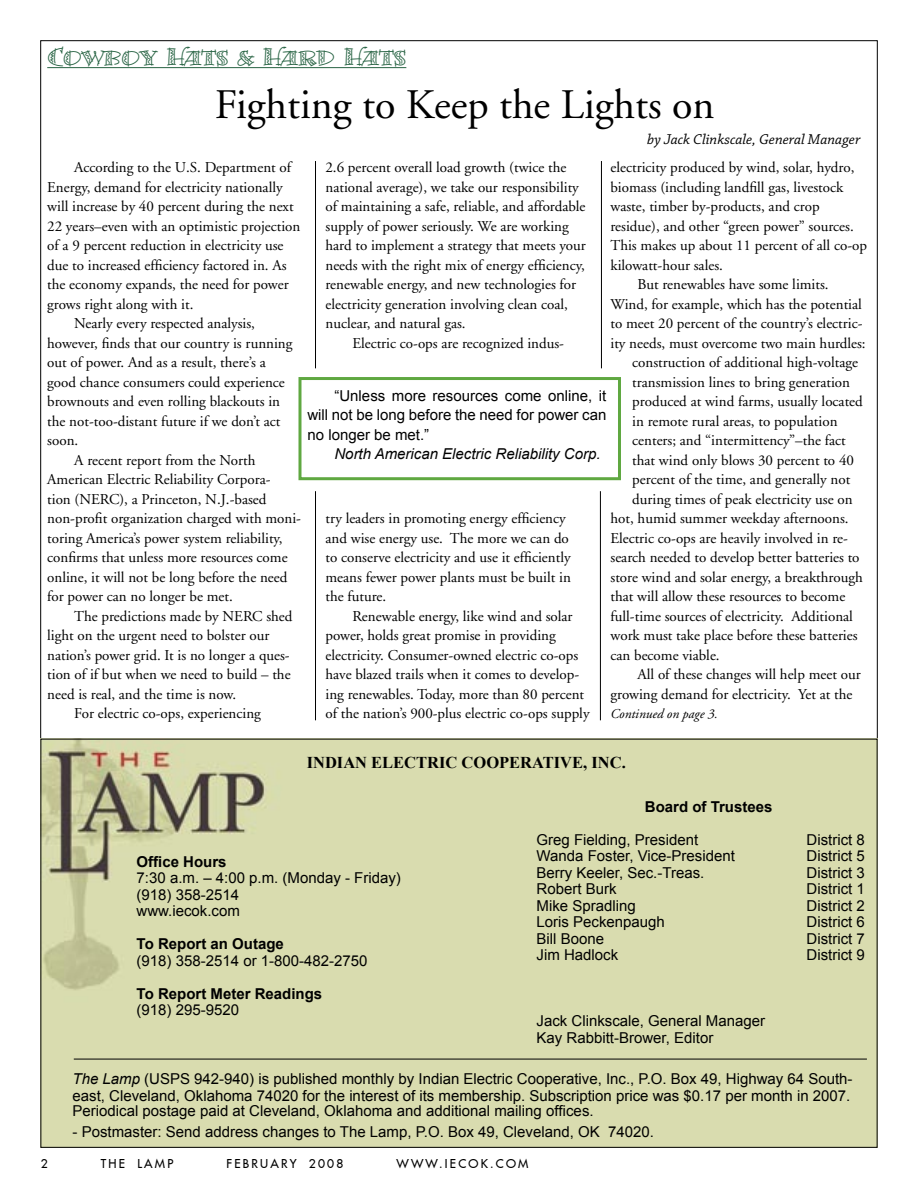
<style>
.page{position:relative;width:918px;height:1188px;background:#fff}
.page>*{position:absolute;margin:0;border:0;box-sizing:border-box;transform-origin:0 0}
.Body_Copy{font:42px "Adobe Garamond";color:#000}
.t1{font:22.5px "Bermuda LP Squiggle";color:#276343}
.t2{font:700 16.5px "Times New Roman";color:#000}
.Body_Copy-2{font:15px/19.5px "Adobe Garamond";color:#000}
.Body_Copy-3{font:15px/19.5px "Arial";color:#000}
.t3{font:700 15px "Arial";color:#000}
.Body_Copy-4{font:italic 15px "Arial";color:#000}
.t4{font:15px "Chaparral MM It 390 10";color:#000}
.Body_Copy-5{font:italic 13.5px "Adobe Garamond";color:#000}
.t5{font:12px "Fujiyama 2 Plain";letter-spacing:.185em;color:#000}
.s1{font-style:italic}
</style>
<div class="page">
<div style="left:42px;top:741px;width:834px;height:405px;background:#d9dcaf"></div>
<hr style="left:74px;top:1059px;width:793px;height:1px;background:#000">
<hr style="left:47px;top:67px;width:359px;height:1px;background:#276343">
<hr style="left:315px;top:161px;width:1px;height:207px;background:#000">
<hr style="left:601px;top:161px;width:1px;height:207px;background:#000">
<div style="left:298px;top:377px;width:323px;height:103px;border:3px solid #5fa841"></div>
<hr style="left:315px;top:491px;width:1px;height:229px;background:#000">
<hr style="left:600px;top:491px;width:1px;height:229px;background:#000">
<p class="t1" style="left:47px;top:43px;width:361px">Cowboy Hats &amp; Hard Hats</p>
<p class="Body_Copy" style="left:215px;top:82px;width:501px">Fighting to Keep the Lights on</p>
<p class="t4" style="left:647px;top:130px;width:215px">by Jack Clinkscale, General Manager</p>
<p class="Body_Copy-2" style="left:325px;top:158px;width:262px">2.6 percent overall load growth (twice the national average), we take our responsibility of maintaining a safe, reliable, and affordable supply of power seriously. We are working hard to implement a strategy that meets your needs with the right mix of energy efficiency, renewable energy, and new technologies for electricity generation involving clean coal, nuclear, and natural gas.</p>
<p class="Body_Copy-2" style="left:352px;top:333px;width:213px">Electric co-ops are recognized indus-</p>
<p class="Body_Copy-2" style="left:610px;top:158px;width:258px">electricity produced by wind, solar, hydro, biomass (including landfill gas, livestock waste, timber by-products, and crop residue), and other “green power” sources.<br>This makes up about 11 percent of all co-op kilowatt-hour sales.</p>
<p class="Body_Copy-2" style="left:637px;top:275px;width:193px">But renewables have some limits.</p>
<p class="Body_Copy-2" style="left:610px;top:294px;width:253px">Wind, for example, which has the potential</p>
<p class="Body_Copy-2" style="left:610px;top:314px;width:254px">to meet 20 percent of the country’s electric-</p>
<p class="Body_Copy-2" style="left:610px;top:333px;width:257px">ity needs, must overcome two main hurdles:</p>
<p class="Body_Copy-2" style="left:632px;top:353px;width:227px">construction of additional high-voltage</p>
<p class="Body_Copy-2" style="left:632px;top:372px;width:219px">transmission lines to bring generation</p>
<p class="Body_Copy-2" style="left:632px;top:392px;width:232px">produced at wind farms, usually located</p>
<p class="Body_Copy-2" style="left:632px;top:411px;width:207px">in remote rural areas, to population</p>
<p class="Body_Copy-2" style="left:632px;top:431px;width:215px">centers; and “intermittency”–the fact</p>
<p class="Body_Copy-2" style="left:632px;top:450px;width:223px">that wind only blows 30 percent to 40</p>
<p class="Body_Copy-2" style="left:632px;top:470px;width:220px">percent of the time, and generally not</p>
<p class="Body_Copy-2" style="left:632px;top:489px;width:222px">during times of peak electricity use on</p>
<p class="Body_Copy-2" style="left:610px;top:509px;width:240px">hot, humid summer weekday afternoons.</p>
<p class="Body_Copy-2" style="left:610px;top:528px;width:239px">Electric co-ops are heavily involved in re-</p>
<p class="Body_Copy-2" style="left:610px;top:548px;width:251px">search needed to develop better batteries to</p>
<p class="Body_Copy-2" style="left:610px;top:567px;width:254px">store wind and solar energy, a breakthrough</p>
<p class="Body_Copy-2" style="left:610px;top:587px;width:236px">that will allow these resources to become</p>
<p class="Body_Copy-2" style="left:610px;top:606px;width:244px">full-time sources of electricity. Additional</p>
<p class="Body_Copy-2" style="left:610px;top:626px;width:249px">work must take place before these batteries</p>
<p class="Body_Copy-2" style="left:610px;top:645px;width:111px">can become viable.</p>
<p class="Body_Copy-2" style="left:610px;top:665px;width:252px;text-indent:27px">All of these changes will help meet our growing demand for electricity. Yet at the</p>
<p class="Body_Copy-2" style="left:47px;top:158px;width:255px;text-indent:27px">According to the U.S. Department of Energy, demand for electricity nationally will increase by 40 percent during the next 22 years–even with an optimistic projection of a 9 percent reduction in electricity use due to increased efficiency factored in. As the economy expands, the need for power grows right along with it.</p>
<p class="Body_Copy-2" style="left:47px;top:314px;width:247px;text-indent:27px">Nearly every respected analysis, however, finds that our country is running out of power. And as a result, there’s a good chance consumers could experience brownouts and even rolling blackouts in the not-too-distant future if we don’t act soon.</p>
<p class="Body_Copy-2" style="left:47px;top:451px;width:255px;text-indent:27px">A recent report from the North American Electric Reliability Corpora-<br>tion (NERC), a Princeton, N.J.-based non-profit organization charged with moni&shy;toring America’s power system reliability, confirms that unless more resources come online, it will not be long before the need for power can no longer be met.</p>
<p class="Body_Copy-2" style="left:47px;top:607px;width:247px;text-indent:27px">The predictions made by NERC shed light on the urgent need to bolster our nation’s power grid. It is no longer a ques&shy;tion of if but when we need to build – the need is real, and the time is now.</p>
<p class="Body_Copy-2" style="left:74px;top:704px;width:188px">For electric co-ops, experiencing</p>
<p class="Body_Copy-3" style="left:307px;top:386px;width:300px;text-align:justify;text-indent:27px">“Unless more resources come online, it will not be long before the need for power can no longer be met.”</p>
<p class="Body_Copy-4" style="left:334px;top:444px;width:268px">North American Electric Reliability Corp.</p>
<p class="Body_Copy-2" style="left:325px;top:509px;width:247px">try leaders in promoting energy efficiency and wise energy use. The more we can do to conserve electricity and use it efficiently means fewer power plants must be built in the future.</p>
<p class="Body_Copy-2" style="left:325px;top:606px;width:266px;text-indent:27px">Renewable energy, like wind and solar power, holds great promise in providing electricity. Consumer-owned electric co-ops have blazed trails when it comes to develop&shy;ing renewables. Today, more than 80 percent of the nation’s 900-plus electric co-ops supply</p>
<p class="Body_Copy-5" style="left:610px;top:706px;width:109px">Continued on page 3.</p>
<p class="t2" style="left:307px;top:751px;width:321px">INDIAN ELECTRIC COOPERATIVE, INC.</p>
<p class="t3" style="left:137px;top:852px;width:92px">Office Hours</p>
<p class="Body_Copy-3" style="left:137px;top:869px;width:266px">7:30 a.m. – 4:00 p.m. (Monday - Friday)</p>
<p class="Body_Copy-3" style="left:137px;top:885px;width:104px">(918) 358-2514</p>
<p class="Body_Copy-3" style="left:137px;top:902px;width:105px">www.iecok.com</p>
<p class="t3" style="left:137px;top:934px;width:149px">To Report an Outage</p>
<p class="Body_Copy-3" style="left:137px;top:951px;width:232px">(918) 358-2514 or 1-800-482-2750</p>
<p class="t3" style="left:137px;top:984px;width:187px">To Report Meter Readings</p>
<p class="Body_Copy-3" style="left:137px;top:1001px;width:104px">(918) 295-9520</p>
<p class="t3" style="left:645px;top:797px;width:129px">Board of Trustees</p>
<p class="Body_Copy-3" style="left:537px;top:830px;width:163px">Greg Fielding, President</p>
<p class="Body_Copy-3" style="left:807px;top:830px;width:60px">District 8</p>
<p class="Body_Copy-3" style="left:537px;top:847px;width:200px">Wanda Foster, Vice-President</p>
<p class="Body_Copy-3" style="left:807px;top:847px;width:60px">District 5</p>
<p class="Body_Copy-3" style="left:537px;top:863px;width:169px">Berry Keeler, Sec.-Treas.</p>
<p class="Body_Copy-3" style="left:807px;top:863px;width:60px">District 3</p>
<p class="Body_Copy-3" style="left:537px;top:880px;width:82px">Robert Burk</p>
<p class="Body_Copy-3" style="left:807px;top:880px;width:60px">District 1</p>
<p class="Body_Copy-3" style="left:537px;top:896px;width:101px">Mike Spradling</p>
<p class="Body_Copy-3" style="left:807px;top:896px;width:60px">District 2</p>
<p class="Body_Copy-3" style="left:537px;top:913px;width:130px">Loris Peckenpaugh</p>
<p class="Body_Copy-3" style="left:807px;top:913px;width:60px">District 6</p>
<p class="Body_Copy-3" style="left:537px;top:929px;width:69px">Bill Boone</p>
<p class="Body_Copy-3" style="left:807px;top:929px;width:60px">District 7</p>
<p class="Body_Copy-3" style="left:537px;top:946px;width:83px">Jim Hadlock</p>
<p class="Body_Copy-3" style="left:807px;top:946px;width:60px">District 9</p>
<p class="Body_Copy-3" style="left:537px;top:1011px;width:230px">Jack Clinkscale, General Manager</p>
<p class="Body_Copy-3" style="left:537px;top:1028px;width:178px">Kay Rabbitt-Brower, Editor</p>
<p class="Body_Copy-3" style="left:73px;top:1071px;width:782px;line-height:16.5px"><span class="s1">The Lamp</span> (USPS 942-940) is published monthly by Indian Electric Cooperative, Inc., P.O. Box 49, Highway 64 South&shy;east, Cleveland, Oklahoma 74020 for the interest of its membership. Subscription price was $0.17 per month in 2007.</p>
<p class="Body_Copy-3" style="left:73px;top:1101px;width:523px">Periodical postage paid at Cleveland, Oklahoma and additional mailing offices.</p>
<p class="Body_Copy-3" style="left:73px;top:1122px;width:583px">- Postmaster: Send address changes to The Lamp, P.O. Box 49, Cleveland, OK 74020.</p>
<p class="t5" style="left:41px;top:1156px;width:8px">2</p>
<p class="t5" style="left:101px;top:1156px;width:74px">THE LAMP</p>
<p class="t5" style="left:226px;top:1156px;width:118px">FEBRUARY 2008</p>
<p class="t5" style="left:397px;top:1156px;width:133px">WWW.IECOK.COM</p>
</div>
